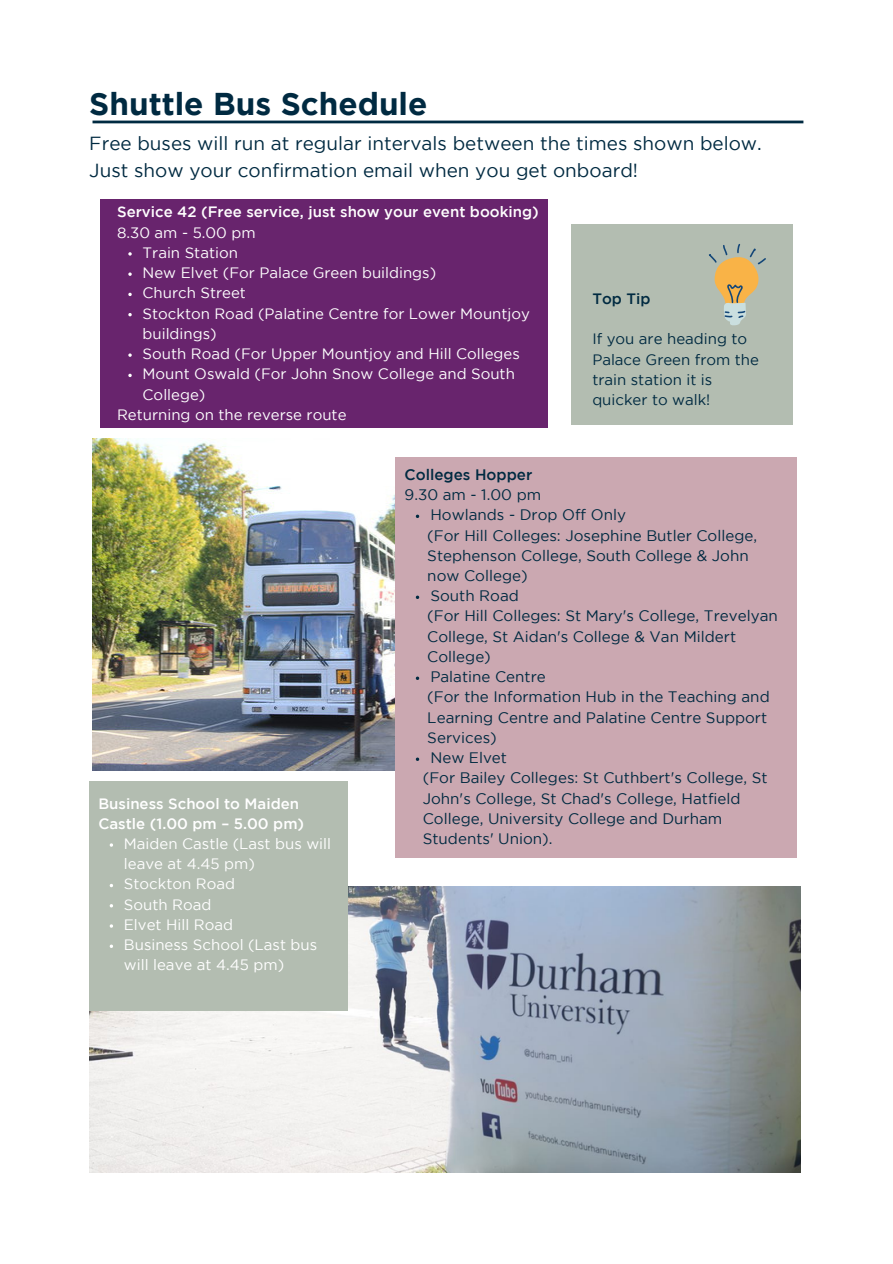
<style>
.page{position:relative;width:893px;height:1264px;background:#fff}
.page>*{position:absolute;margin:0;border:0;box-sizing:border-box;transform-origin:0 0}
.t1{font:700 31.5px "Gotham";color:#002a41}
.t2{font:18.9px/26.4px "Gotham";color:#002a41}
.t3{font:15.15px/20.2px "Gotham";color:#002a41}
.t4{font:500 15.15px "Gotham";color:#002a41}
.t5{font:15px/20.2px "Gotham";color:#fff}
.t6{font:500 15px/20.2px "Gotham";color:#fff}
.t7{font:15px/20.2px "Gotham";color:#002a41}
.t8{font:500 15px "Gotham";color:#002a41}
</style>
<div class="page">
<img style="left:92px;top:438px;width:303px;height:332px">
<div style="left:395px;top:457px;width:401px;height:400px;background:#cba8b1"></div>
<img style="left:89px;top:886px;width:711px;height:286px">
<svg style="left:92px;top:121px;width:711px;height:2px"></svg>
<div style="left:570px;top:224px;width:222px;height:201px;background:#b3bdb1"></div>
<svg style="left:709px;top:243px;width:57px;height:82px"></svg>
<div style="left:100px;top:199px;width:447px;height:228px;background:#68246d"></div>
<svg style="left:128px;top:252px;width:4px;height:3px"></svg>
<svg style="left:128px;top:272px;width:4px;height:4px"></svg>
<svg style="left:128px;top:293px;width:4px;height:3px"></svg>
<svg style="left:128px;top:313px;width:4px;height:3px"></svg>
<svg style="left:128px;top:353px;width:4px;height:4px"></svg>
<svg style="left:128px;top:374px;width:4px;height:3px"></svg>
<svg style="left:416px;top:514px;width:3px;height:4px"></svg>
<svg style="left:416px;top:595px;width:3px;height:4px"></svg>
<svg style="left:416px;top:676px;width:3px;height:4px"></svg>
<svg style="left:416px;top:757px;width:3px;height:4px"></svg>
<div style="left:89px;top:781px;width:258px;height:229px;background:#b3bdb1"></div>
<h1 class="t1" style="left:89px;top:92px;width:339px">Shuttle Bus Schedule</h1>
<p class="t2" style="left:89px;top:132px;width:674px">Free buses will run at regular intervals between the times shown below.<br>Just show your confirmation email when you get onboard!</p>
<p class="t6" style="left:117px;top:203px;width:423px">Service 42 (Free service, just show your event booking)</p>
<p class="t5" style="left:117px;top:223px;width:140px">8.30 am - 5.00 pm</p>
<p class="t5" style="left:143px;top:243px;width:389px">Train Station<br>New Elvet (For Palace Green buildings)<br>Church Street<br>Stockton Road (Palatine Centre for Lower Mountjoy buildings)<br>South Road (For Upper Mountjoy and Hill Colleges<br>Mount Oswald (For John Snow College and South<br>College)</p>
<p class="t5" style="left:117px;top:405px;width:231px">Returning on the reverse route</p>
<p class="t8" style="left:592px;top:293px;width:60px">Top Tip</p>
<p class="t7" style="left:592px;top:330px;width:168px">If you are heading to<br>Palace Green from the train station it is quicker to walk!</p>
<p class="t6" style="left:98px;top:794px;width:207px">Business School to Maiden<br>Castle (1.00 pm – 5.00 pm)</p>
<p class="t5" style="left:124px;top:834px;width:209px">Maiden Castle (Last bus will leave at 4.45 pm)<br>Stockton Road<br>South Road<br>Elvet Hill Road<br>Business School (Last bus will leave at 4.45 pm)</p>
<p class="t4" style="left:404px;top:468px;width:129px">Colleges Hopper</p>
<p class="t3" style="left:404px;top:485px;width:138px">9.30 am - 1.00 pm</p>
<p class="t3" style="left:427px;top:526px;width:331px">(For Hill Colleges: Josephine Butler College,<br>Stephenson College, South College &amp; John now College)</p>
<p class="t3" style="left:427px;top:607px;width:352px">(For Hill Colleges: St Mary's College, Trevelyan<br>College, St Aidan's College &amp; Van Mildert<br>College)</p>
<p class="t3" style="left:427px;top:688px;width:344px">(For the Information Hub in the Teaching and<br>Learning Centre and Palatine Centre Support<br>Services)</p>
<p class="t3" style="left:423px;top:769px;width:346px">(For Bailey Colleges: St Cuthbert's College, St John's College, St Chad's College, Hatfield College, University College and Durham Students' Union).</p>
<p class="t3" style="left:430px;top:506px;width:197px">Howlands - Drop Off Only</p>
<p class="t3" style="left:430px;top:587px;width:90px">South Road</p>
<p class="t3" style="left:430px;top:667px;width:117px">Palatine Centre</p>
<p class="t3" style="left:430px;top:748px;width:78px">New Elvet</p>
</div>
